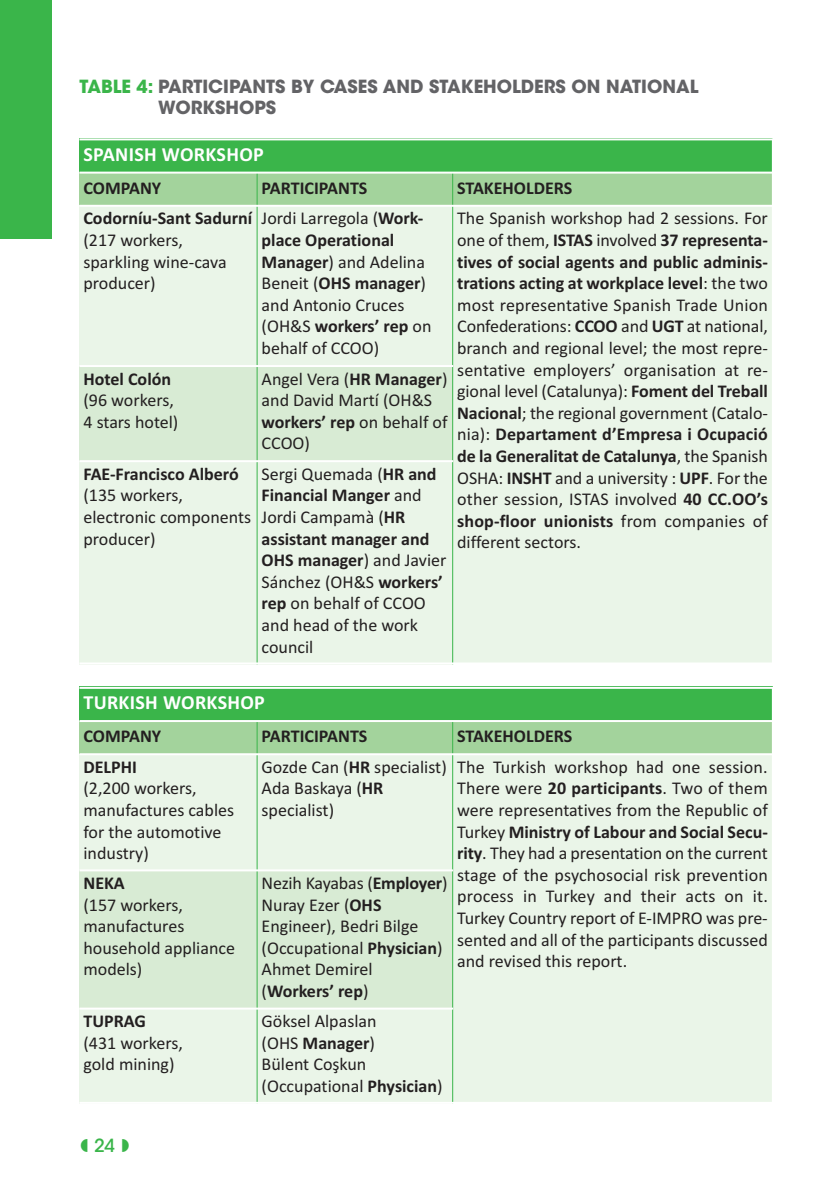
<style>
.page{position:relative;width:840px;height:1191px;background:#fff}
.page>*{position:absolute;margin:0;border:0;box-sizing:border-box;transform-origin:0 0}
.t1{font:700 20px "Calibri";letter-spacing:.015em;color:#fff}
.t2{font:18px/21.6px "Calibri";color:#231f20}
.t3{font:700 18px "Calibri";color:#231f20}
.t4{font:700 18px/21.6px "ITC Avant Garde Std";color:#636366}
.t5{font:500 18px "ITC Avant Garde Std";color:#3ab54a}
.s1{color:#3ab54a}
.s2{font-weight:700}
</style>
<div class="page">
<div style="left:0;top:0;width:51px;height:238px;background:#3ab54a"></div>
<div style="left:79px;top:138px;width:693px;height:35px;background:#3ab54a"></div>
<div style="left:79px;top:173px;width:178px;height:33px;background:#a3d39c"></div>
<div style="left:257px;top:173px;width:195px;height:33px;background:#a3d39c"></div>
<div style="left:453px;top:173px;width:319px;height:33px;background:#a3d39c"></div>
<div style="left:79px;top:206px;width:178px;height:160px;background:#eaf5e8"></div>
<div style="left:257px;top:206px;width:195px;height:160px;background:#eaf5e8"></div>
<div style="left:453px;top:206px;width:319px;height:457px;background:#eaf5e8"></div>
<div style="left:79px;top:366px;width:178px;height:95px;background:#d8ebd4"></div>
<div style="left:257px;top:366px;width:195px;height:95px;background:#d8ebd4"></div>
<div style="left:79px;top:461px;width:178px;height:203px;background:#eaf5e8"></div>
<div style="left:257px;top:461px;width:195px;height:203px;background:#eaf5e8"></div>
<hr style="left:256px;top:172px;width:1px;height:492px;background:#3ab54a">
<hr style="left:452px;top:172px;width:1px;height:492px;background:#3ab54a">
<hr style="left:771px;top:138px;width:2px;height:526px;background:#fff">
<hr style="left:79px;top:138px;width:694px;height:2px;background:#fff">
<hr style="left:79px;top:172px;width:694px;height:2px;background:#fff">
<hr style="left:79px;top:205px;width:694px;height:2px;background:#fff">
<hr style="left:79px;top:365px;width:374px;height:2px;background:#fff">
<hr style="left:79px;top:460px;width:374px;height:2px;background:#fff">
<hr style="left:79px;top:662px;width:694px;height:2px;background:#fff">
<div style="left:79px;top:687px;width:693px;height:34px;background:#3ab54a"></div>
<div style="left:79px;top:721px;width:178px;height:33px;background:#a3d39c"></div>
<div style="left:257px;top:721px;width:195px;height:33px;background:#a3d39c"></div>
<div style="left:453px;top:721px;width:319px;height:33px;background:#a3d39c"></div>
<div style="left:79px;top:754px;width:178px;height:116px;background:#eaf5e8"></div>
<div style="left:257px;top:754px;width:195px;height:116px;background:#eaf5e8"></div>
<div style="left:453px;top:754px;width:319px;height:348px;background:#eaf5e8"></div>
<div style="left:79px;top:870px;width:178px;height:138px;background:#d8ebd4"></div>
<div style="left:257px;top:870px;width:195px;height:138px;background:#d8ebd4"></div>
<div style="left:79px;top:1008px;width:178px;height:95px;background:#eaf5e8"></div>
<div style="left:257px;top:1008px;width:195px;height:95px;background:#eaf5e8"></div>
<hr style="left:256px;top:720px;width:1px;height:383px;background:#3ab54a">
<hr style="left:452px;top:720px;width:1px;height:383px;background:#3ab54a">
<hr style="left:771px;top:687px;width:2px;height:416px;background:#fff">
<hr style="left:79px;top:687px;width:694px;height:2px;background:#fff">
<hr style="left:79px;top:720px;width:694px;height:2px;background:#fff">
<hr style="left:79px;top:753px;width:694px;height:2px;background:#fff">
<hr style="left:79px;top:869px;width:374px;height:2px;background:#fff">
<hr style="left:79px;top:1007px;width:374px;height:2px;background:#fff">
<hr style="left:79px;top:1101px;width:694px;height:2px;background:#fff">
<p class="t4" style="left:158px;top:76px;width:541px;text-indent:-78px"><span class="s1">TABLE 4:</span> PARTICIPANTS BY CASES AND STAKEHOLDERS ON NATIONAL<br>WORKSHOPS</p>
<p class="t1" style="left:83px;top:147px;width:182px">SPANISH WORKSHOP</p>
<p class="t3" style="left:83px;top:181px;width:79px">COMPANY</p>
<p class="t3" style="left:261px;top:181px;width:107px">PARTICIPANTS</p>
<p class="t3" style="left:457px;top:181px;width:117px">STAKEHOLDERS</p>
<p class="t3" style="left:83px;top:212px;width:170px">Codorníu-Sant Sadurní</p>
<p class="t2" style="left:83px;top:231px;width:145px">(217 workers, sparkling wine-cava producer)</p>
<p class="t2" style="left:261px;top:209px;width:171px">Jordi Larregola (<span class="s2">Work&shy;place Operational<br>Manager</span>) and Adelina<br>Beneit (<span class="s2">OHS manager</span>) and Antonio Cruces (OH&amp;S <span class="s2">workers’ rep</span> on behalf of CCOO)</p>
<p class="t2" style="left:457px;top:209px;width:312px;text-align:justify">The Spanish workshop had 2 sessions. For one of them, <span class="s2">ISTAS</span> involved <span class="s2">37 representa&shy;tives of social agents and public adminis - trations acting at workplace level</span>: the two most representative Spanish Trade Union Confederations: <span class="s2">CCOO</span> and <span class="s2">UGT</span> at national, branch and regional level; the most repre&shy;sentative employers’ organisation at re&shy;gional level (Catalunya): <span class="s2">Foment del Treball Nacional</span>; the regional government (Catalo&shy;nia): <span class="s2">Departament d’Empresa i Ocupació de la Generalitat de Catalunya</span>, the Spanish OSHA: <span class="s2">INSHT</span> and a university : <span class="s2">UPF</span>. For the other session, ISTAS involved <span class="s2">40 CC.OO’s shop-floor unionists</span> from companies of diffe rent sectors.</p>
<p class="t2" style="left:261px;top:369px;width:187px">Angel Vera (<span class="s2">HR Manager</span>) and David Martí (OH&amp;S <span class="s2">workers’ rep</span> on behalf of<br>CCOO)</p>
<p class="t3" style="left:83px;top:372px;width:89px">Hotel Colón</p>
<p class="t2" style="left:83px;top:391px;width:96px">(96 workers,<br>4 stars hotel)</p>
<p class="t2" style="left:261px;top:464px;width:186px">Sergi Quemada (<span class="s2">HR and<br>Financial Manger</span> and<br>Jordi Campamà (<span class="s2">HR assistant manager and<br>OHS manager</span>) and Javier<br>Sánchez (OH&amp;S <span class="s2">workers’ rep</span> on behalf of CCOO and head of the work council</p>
<p class="t3" style="left:83px;top:467px;width:157px">FAE-Francisco Alberó</p>
<p class="t2" style="left:83px;top:486px;width:169px">(135 workers, electronic components producer)</p>
<p class="t1" style="left:83px;top:696px;width:183px">TURKISH WORKSHOP</p>
<p class="t3" style="left:83px;top:730px;width:79px">COMPANY</p>
<p class="t3" style="left:261px;top:730px;width:107px">PARTICIPANTS</p>
<p class="t3" style="left:457px;top:730px;width:117px">STAKEHOLDERS</p>
<p class="t3" style="left:83px;top:760px;width:55px">DELPHI</p>
<p class="t2" style="left:83px;top:779px;width:152px">(2,200 workers, manufactures cables for the automotive industry)</p>
<p class="t2" style="left:261px;top:757px;width:186px">Gozde Can (<span class="s2">HR</span> specialist)<br>Ada Baskaya (<span class="s2">HR </span>specialist)</p>
<p class="t2" style="left:457px;top:757px;width:312px;text-align:justify">The Turkish workshop had one session.<br>There were <span class="s2">20 participants</span>. Two of them were representatives from the Republic of Turkey <span class="s2">Ministry of Labour and Social Secu&shy;rity</span>. They had a presentation on the current stage of the psychosocial risk prevention process in Turkey and their acts on it.<br>Turkey Country report of E-IMPRO was pre&shy;sented and all of the participants discussed and revised this report.</p>
<p class="t2" style="left:261px;top:873px;width:187px">Nezih Kayabas (<span class="s2">Employer</span>)<br>Nuray Ezer (<span class="s2">OHS<br></span>Engineer), Bedri Bilge (Occupational <span class="s2">Physician</span>)<br>Ahmet Demirel (<span class="s2">Workers’ rep</span>)</p>
<p class="t3" style="left:83px;top:876px;width:43px">NEKA</p>
<p class="t2" style="left:83px;top:895px;width:153px">(157 workers, manufactures household appliance models)</p>
<p class="t3" style="left:83px;top:1015px;width:64px">TUPRAG</p>
<p class="t2" style="left:83px;top:1033px;width:101px">(431 workers, gold mining)</p>
<p class="t5" style="left:94px;top:1135px;width:23px">24</p>
<p class="t2" style="left:261px;top:1011px;width:182px">Göksel Alpaslan<br>(OHS <span class="s2">Manager</span>)<br>Bülent Coşkun (Occupational <span class="s2">Physician</span>)</p>
</div>
